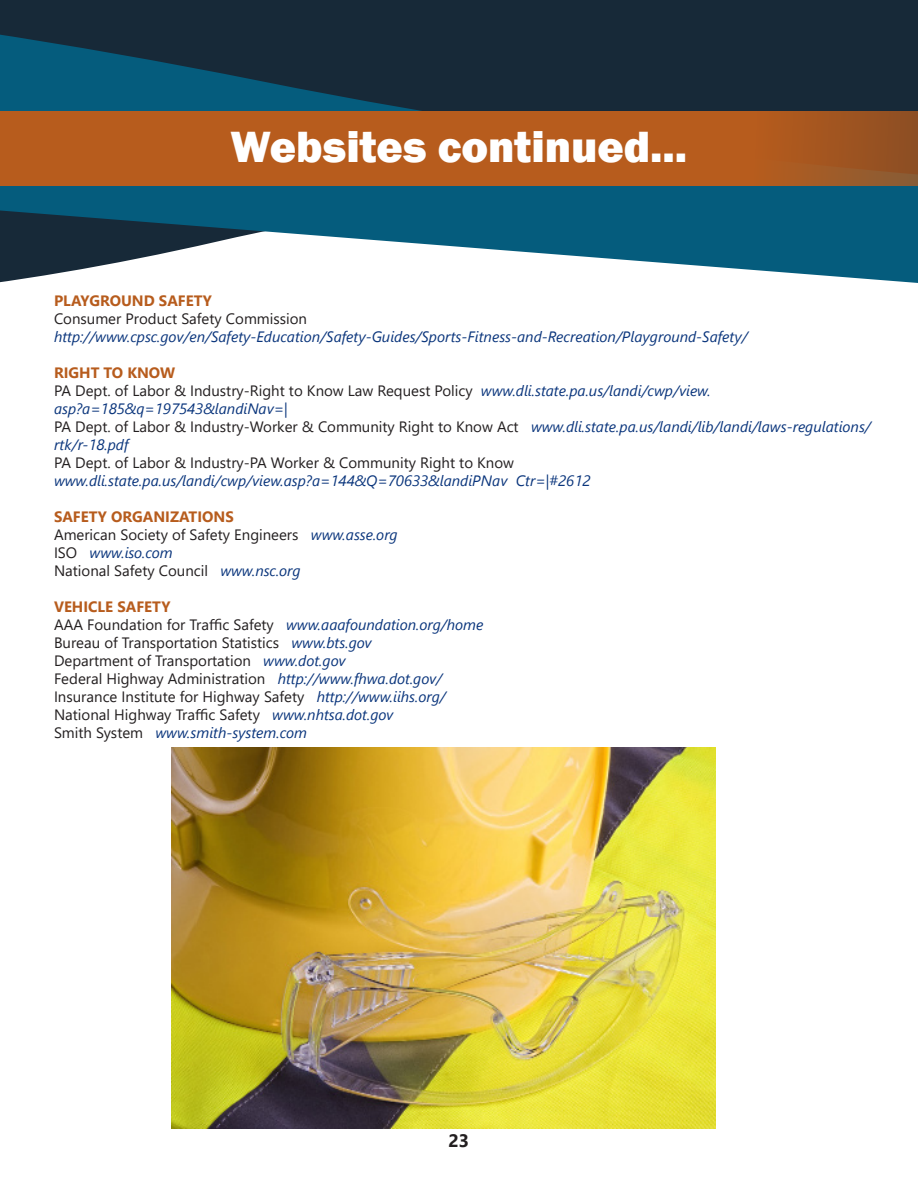
<style>
.page{position:relative;width:918px;height:1188px;background:#fff}
.page>*{position:absolute;margin:0;border:0;box-sizing:border-box;transform-origin:0 0}
.t1{font:800 45px "Franklin Gothic";color:#fff}
.t2{font:700 18px "Segoe UI";color:#231f20}
.t3{font:italic 15px/18px "Segoe UI";color:#0a357c}
.t4{font:15px "Segoe UI";color:#231f20}
.t5{font:700 15px "Segoe UI";color:#b75c1d}
.s1{font-style:normal;color:#231f20}
.s2{font-style:italic;color:#0a357c}
</style>
<div class="page">
<svg style="left:0;top:0;width:918px;height:283px;background:#2c566a"></svg>
<div style="left:0;top:111px;width:918px;height:75px;background:#b75c1d"></div>
<img style="left:172px;top:748px;width:544px;height:380px">
<p class="t1" style="left:231px;top:118px;width:458px">Websites continued...</p>
<p class="t5" style="left:54px;top:289px;width:160px">PLAYGROUND SAFETY</p>
<p class="t4" style="left:54px;top:307px;width:255px">Consumer Product Safety Commission</p>
<p class="t3" style="left:54px;top:326px;width:695px">http://www.cpsc.gov/en/Safety-Education/Safety-Guides/Sports-Fitness-and-Recreation/Playground-Safety/</p>
<p class="t5" style="left:54px;top:361px;width:123px">RIGHT TO KNOW</p>
<p class="t3" style="left:54px;top:380px;width:658px"><span class="s1">PA Dept. of Labor &amp; Industry-Right to Know Law Request Policy</span> www.dli.state.pa.us/landi/cwp/view. asp?a=185&amp;q=197543&amp;landiNav=|</p>
<p class="t3" style="left:54px;top:416px;width:818px"><span class="s1">PA Dept. of Labor &amp; Industry-Worker &amp; Community Right to Know Act</span> www.dli.state.pa.us/landi/lib/landi/laws-regulations/ rtk/r-18.pdf</p>
<p class="t4" style="left:54px;top:451px;width:462px">PA Dept. of Labor &amp; Industry-PA Worker &amp; Community Right to Know</p>
<p class="t3" style="left:54px;top:470px;width:538px">www.dli.state.pa.us/landi/cwp/view.asp?a=144&amp;Q=70633&amp;landiPNav Ctr=|#2612</p>
<p class="t5" style="left:54px;top:505px;width:181px">SAFETY ORGANIZATIONS</p>
<p class="t4" style="left:54px;top:523px;width:345px">American Society of Safety Engineers <span class="s2">www.asse.org</span></p>
<p class="t3" style="left:54px;top:542px;width:120px"><span class="s1">ISO</span> www.iso.com</p>
<p class="t4" style="left:54px;top:559px;width:248px">National Safety Council <span class="s2">www.nsc.org</span></p>
<p class="t5" style="left:54px;top:595px;width:118px">VEHICLE SAFETY</p>
<p class="t4" style="left:54px;top:613px;width:431px">AAA Foundation for Traffic Safety <span class="s2">www.aaafoundation.org/home</span></p>
<p class="t4" style="left:54px;top:631px;width:319px">Bureau of Transportation Statistics <span class="s2">www.bts.gov</span></p>
<p class="t4" style="left:54px;top:649px;width:293px">Department of Transportation <span class="s2">www.dot.gov</span></p>
<p class="t4" style="left:54px;top:667px;width:390px">Federal Highway Administration <span class="s2">http://www.fhwa.dot.gov/</span></p>
<p class="t4" style="left:54px;top:685px;width:393px">Insurance Institute for Highway Safety <span class="s2">http://www.iihs.org/</span></p>
<p class="t4" style="left:54px;top:703px;width:341px">National Highway Traffic Safety <span class="s2">www.nhtsa.dot.gov</span></p>
<p class="t3" style="left:54px;top:722px;width:255px"><span class="s1">Smith System</span> www.smith-system.com</p>
<p class="t2" style="left:449px;top:1126px;width:22px">23</p>
</div>
